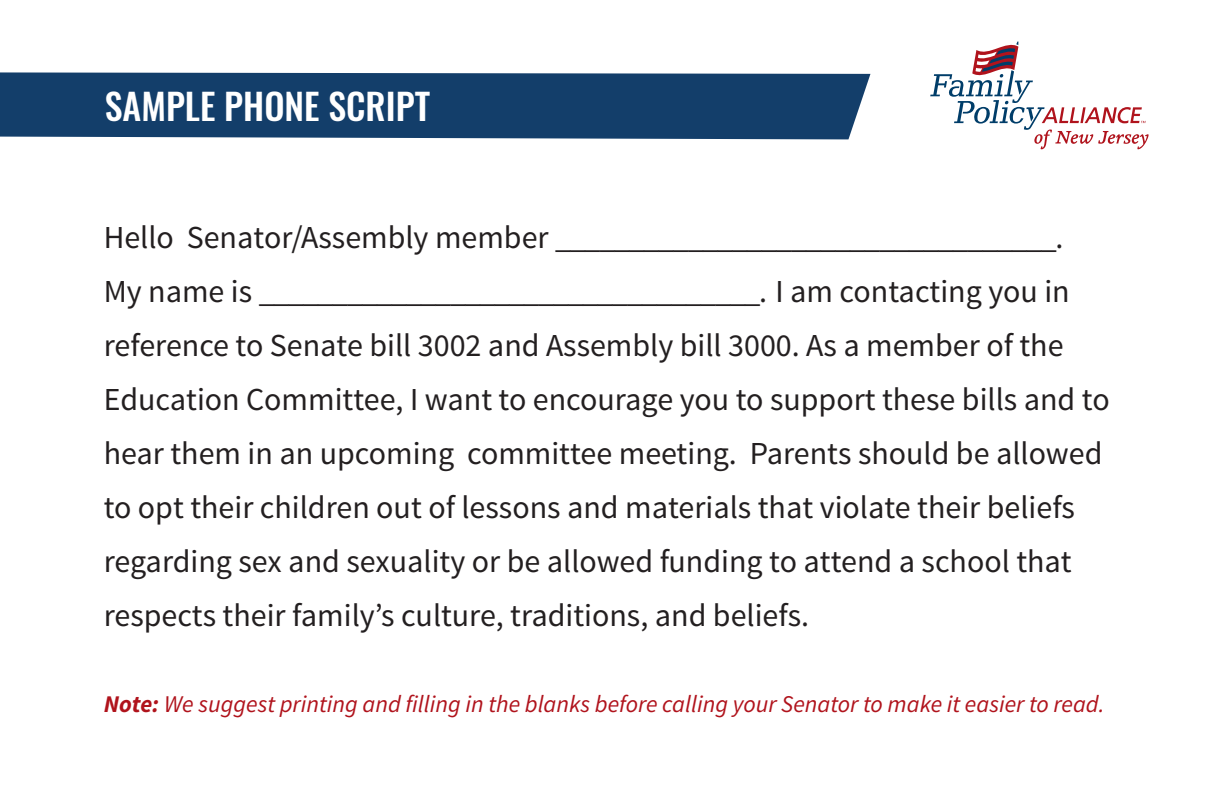
<style>
.page{position:relative;width:1224px;height:792px;background:#fff}
.page>*{position:absolute;margin:0;border:0;box-sizing:border-box;transform-origin:0 0}
.t1{font:500 36px "Oswald";color:#fff}
.t2{font:32px/54px "Source Sans Pro";color:#231f20}
.t3{font:italic 24px "Source Sans Pro";color:#b0131c}
.s1{font-weight:700}
</style>
<div class="page">
<div style="left:0;top:72px;width:870px;height:67px;background:#133e6a"></div>
<svg style="left:930px;top:42px;width:219px;height:107px"></svg>
<p class="t1" style="left:105px;top:87px;width:327px">SAMPLE PHONE SCRIPT</p>
<p class="t2" style="left:104px;top:211px;width:1007px">Hello Senator/Assembly member __________________________________.<br>My name is __________________________________. I am contacting you in reference to Senate bill 3002 and Assembly bill 3000. As a member of the Education Committee, I want to encourage you to support these bills and to hear them in an upcoming committee meeting. Parents should be allowed to opt their children out of lessons and materials that violate their beliefs regarding sex and sexuality or be allowed funding to attend a school that respects their family’s culture, traditions, and beliefs.</p>
<p class="t3" style="left:104px;top:689px;width:1002px"><span class="s1">Note:</span> We suggest printing and filling in the blanks before calling your Senator to make it easier to read.</p>
</div>
